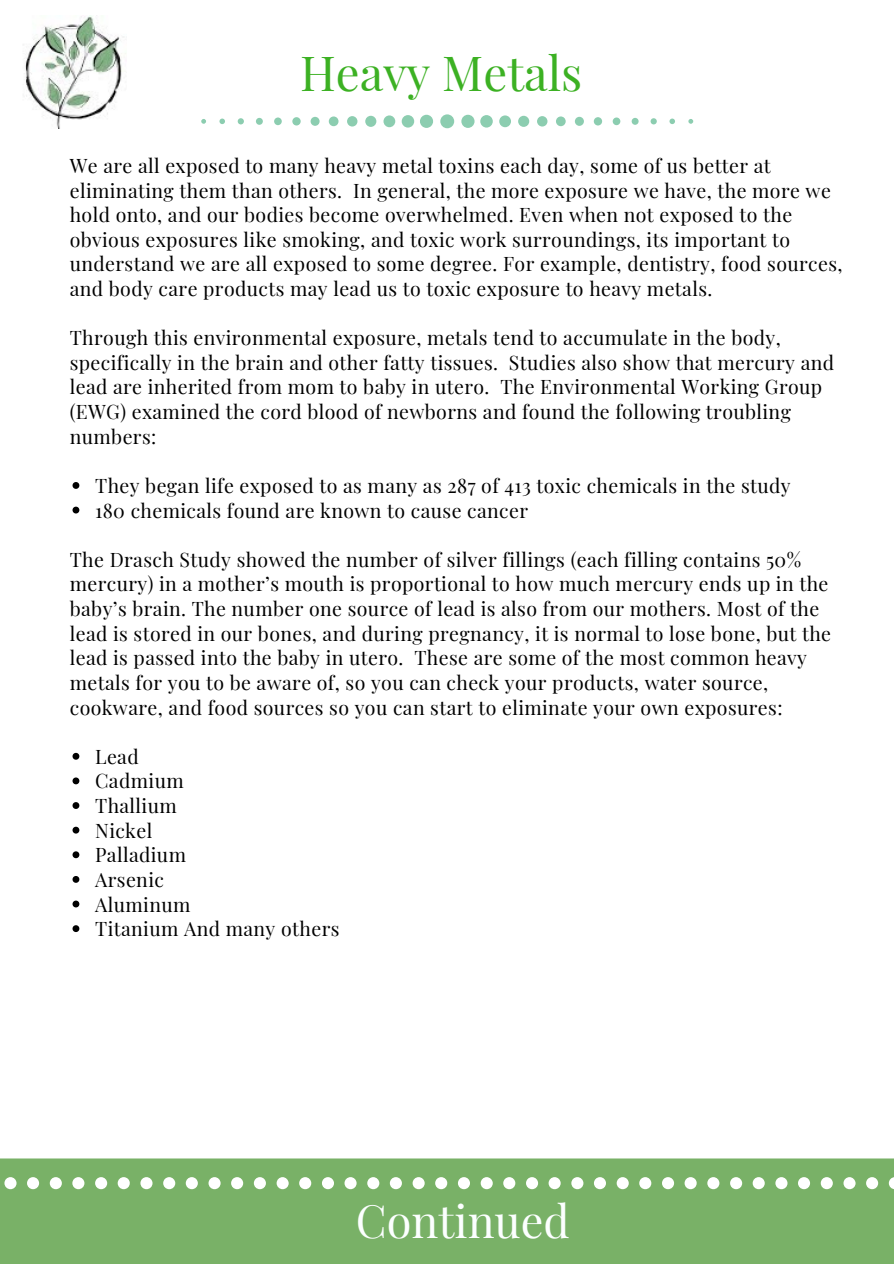
<style>
.page{position:relative;width:894px;height:1264px;background:#fff}
.page>*{position:absolute;margin:0;border:0;box-sizing:border-box;transform-origin:0 0}
.t1{font:47.25px "Playfair Display";color:#3cb123}
.t2{font:45px "Playfair Display";color:#fcffff}
.t3{font:19.5px/24.6px "Playfair Display";letter-spacing:.02em;color:#000}
</style>
<div class="page">
<img style="left:23px;top:16px;width:103px;height:112px">
<svg style="left:72px;top:482px;width:7px;height:7px"></svg>
<svg style="left:72px;top:506px;width:7px;height:7px"></svg>
<svg style="left:72px;top:753px;width:7px;height:6px"></svg>
<svg style="left:72px;top:777px;width:7px;height:7px"></svg>
<svg style="left:72px;top:802px;width:7px;height:7px"></svg>
<svg style="left:72px;top:826px;width:7px;height:7px"></svg>
<svg style="left:72px;top:851px;width:7px;height:7px"></svg>
<svg style="left:72px;top:876px;width:7px;height:6px"></svg>
<svg style="left:72px;top:900px;width:7px;height:7px"></svg>
<svg style="left:72px;top:925px;width:7px;height:7px"></svg>
<svg style="left:201px;top:114px;width:492px;height:14px"></svg>
<div style="left:0;top:1158px;width:893px;height:105px;background:#79b167"></div>
<div style="left:299px;top:1177px;width:12px;height:12px;background:#fff;border-radius:50%"></div>
<div style="left:322px;top:1177px;width:12px;height:12px;background:#fff;border-radius:50%"></div>
<div style="left:276px;top:1177px;width:12px;height:12px;background:#fff;border-radius:50%"></div>
<div style="left:231px;top:1177px;width:12px;height:12px;background:#fff;border-radius:50%"></div>
<div style="left:254px;top:1177px;width:12px;height:12px;background:#fff;border-radius:50%"></div>
<div style="left:412px;top:1177px;width:12px;height:12px;background:#fff;border-radius:50%"></div>
<div style="left:435px;top:1177px;width:12px;height:12px;background:#fff;border-radius:50%"></div>
<div style="left:344px;top:1177px;width:12px;height:12px;background:#fff;border-radius:50%"></div>
<div style="left:367px;top:1177px;width:12px;height:12px;background:#fff;border-radius:50%"></div>
<div style="left:390px;top:1177px;width:12px;height:12px;background:#fff;border-radius:50%"></div>
<div style="left:50px;top:1177px;width:12px;height:12px;background:#fff;border-radius:50%"></div>
<div style="left:72px;top:1177px;width:12px;height:12px;background:#fff;border-radius:50%"></div>
<div style="left:4px;top:1177px;width:13px;height:12px;background:#fff;border-radius:50%"></div>
<div style="left:27px;top:1177px;width:12px;height:12px;background:#fff;border-radius:50%"></div>
<div style="left:95px;top:1177px;width:12px;height:12px;background:#fff;border-radius:50%"></div>
<div style="left:208px;top:1177px;width:12px;height:12px;background:#fff;border-radius:50%"></div>
<div style="left:163px;top:1177px;width:12px;height:12px;background:#fff;border-radius:50%"></div>
<div style="left:186px;top:1177px;width:12px;height:12px;background:#fff;border-radius:50%"></div>
<div style="left:118px;top:1177px;width:12px;height:12px;background:#fff;border-radius:50%"></div>
<div style="left:140px;top:1177px;width:12px;height:12px;background:#fff;border-radius:50%"></div>
<div style="left:820px;top:1177px;width:12px;height:12px;background:#fff;border-radius:50%"></div>
<svg style="left:729px;top:1177px;width:13px;height:12px"></svg>
<div style="left:752px;top:1177px;width:12px;height:12px;background:#fff;border-radius:50%"></div>
<div style="left:684px;top:1177px;width:12px;height:12px;background:#fff;border-radius:50%"></div>
<div style="left:707px;top:1177px;width:12px;height:12px;background:#fff;border-radius:50%"></div>
<div style="left:843px;top:1177px;width:12px;height:12px;background:#fff;border-radius:50%"></div>
<div style="left:865px;top:1177px;width:12px;height:12px;background:#fff;border-radius:50%"></div>
<div style="left:661px;top:1177px;width:13px;height:12px;background:#fff;border-radius:50%"></div>
<div style="left:775px;top:1177px;width:12px;height:12px;background:#fff;border-radius:50%"></div>
<div style="left:797px;top:1177px;width:12px;height:12px;background:#fff;border-radius:50%"></div>
<div style="left:503px;top:1177px;width:12px;height:12px;background:#fff;border-radius:50%"></div>
<div style="left:548px;top:1177px;width:12px;height:12px;background:#fff;border-radius:50%"></div>
<div style="left:526px;top:1177px;width:12px;height:12px;background:#fff;border-radius:50%"></div>
<div style="left:480px;top:1177px;width:12px;height:12px;background:#fff;border-radius:50%"></div>
<div style="left:458px;top:1177px;width:12px;height:12px;background:#fff;border-radius:50%"></div>
<div style="left:616px;top:1177px;width:12px;height:12px;background:#fff;border-radius:50%"></div>
<div style="left:639px;top:1177px;width:12px;height:12px;background:#fff;border-radius:50%"></div>
<div style="left:593px;top:1177px;width:13px;height:12px;background:#fff;border-radius:50%"></div>
<div style="left:571px;top:1177px;width:12px;height:12px;background:#fff;border-radius:50%"></div>
<svg style="left:888px;top:1177px;width:5px;height:12px"></svg>
<h1 class="t1" style="left:300px;top:40px;width:284px">Heavy Metals</h1>
<p class="t3" style="left:70px;top:152px;width:774px">We are all exposed to many heavy metal toxins each day, some of us better at eliminating them than others. In general, the more exposure we have, the more we hold onto, and our bodies become overwhelmed. Even when not exposed to the obvious exposures like smoking, and toxic work surroundings, its important to understand we are all exposed to some degree. For example, dentistry, food sources, and body care products may lead us to toxic exposure to heavy metals.</p>
<p class="t3" style="left:70px;top:325px;width:765px">Through this environmental exposure, metals tend to accumulate in the body, specifically in the brain and other fatty tissues. Studies also show that mercury and lead are inherited from mom to baby in utero. The Environmental Working Group (EWG) examined the cord blood of newborns and found the following troubling numbers:</p>
<p class="t3" style="left:95px;top:472px;width:696px">They began life exposed to as many as 287 of 413 toxic chemicals in the study<br>180 chemicals found are known to cause cancer</p>
<p class="t3" style="left:70px;top:546px;width:762px">The Drasch Study showed the number of silver fillings (each filling contains 50% mercury) in a mother’s mouth is proportional to how much mercury ends up in the baby’s brain. The number one source of lead is also from our mothers. Most of the lead is stored in our bones, and during pregnancy, it is normal to lose bone, but the lead is passed into the baby in utero. These are some of the most common heavy metals for you to be aware of, so you can check your products, water source, cookware, and food sources so you can start to eliminate your own exposures:</p>
<p class="t3" style="left:95px;top:743px;width:246px">Lead<br>Cadmium<br>Thallium<br>Nickel<br>Palladium<br>Arsenic<br>Aluminum<br>Titanium And many others</p>
<h2 class="t2" style="left:356px;top:1189px;width:215px">Continued</h2>
</div>
